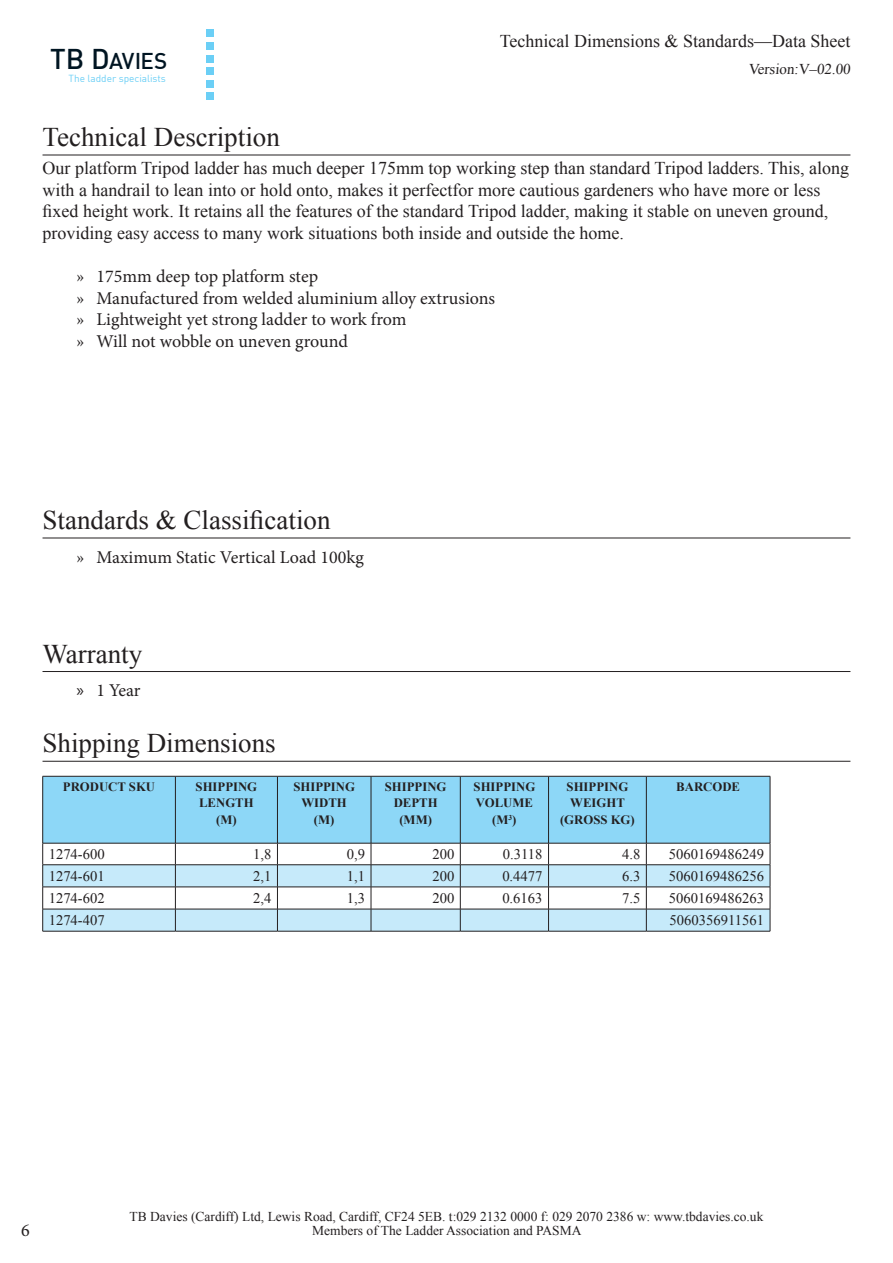
<style>
.page{position:relative;width:893px;height:1263px;background:#fff}
.page>*{position:absolute;margin:0;border:0;box-sizing:border-box;transform-origin:0 0}
.t1{font:27px "Times New Roman";color:#231f20}
.t2{font:500 22.35px "DIN";letter-spacing:-.02em;color:#001522}
.t3{font:18px/21.6px "Times New Roman";color:#231f20}
.t4{font:18px/21.6px "Minion Pro";color:#231f20}
.t5{font:15px "Times New Roman";color:#231f20}
.t6{font:14.7px "Times New Roman";color:#231f20}
.t7{font:13.5px/13.5px "Times New Roman";color:#231f20;text-align:center}
.t8{font:700 12.75px/16.5px "Times New Roman";color:#231f20;text-align:center}
.t9{font:10.05px "DIN";color:#6bcff6}
.s1{font-size:28.05px}
.s2{font-family:"Myriad Pro"}
</style>
<div class="page">
<div style="left:206px;top:30px;width:7px;height:7px;background:#6bcff6"></div>
<div style="left:206px;top:42px;width:7px;height:8px;background:#6bcff6"></div>
<div style="left:206px;top:55px;width:7px;height:7px;background:#6bcff6"></div>
<div style="left:206px;top:67px;width:7px;height:8px;background:#6bcff6"></div>
<div style="left:206px;top:80px;width:7px;height:7px;background:#6bcff6"></div>
<div style="left:206px;top:93px;width:7px;height:7px;background:#6bcff6"></div>
<hr style="left:43px;top:155px;width:807px;height:1px;background:#231f20">
<hr style="left:43px;top:538px;width:807px;height:1px;background:#231f20">
<hr style="left:43px;top:671px;width:807px;height:1px;background:#231f20">
<hr style="left:43px;top:761px;width:807px;height:1px;background:#231f20">
<div style="left:43px;top:777px;width:727px;height:66px;background:#8dd7f7"></div>
<svg style="left:43px;top:865px;width:727px;height:66px;fill:#c6eafa"></svg>
<hr style="left:43px;top:776px;width:132px;height:1px;background:#231f20">
<hr style="left:42px;top:776px;width:1px;height:67px;background:#231f20">
<hr style="left:175px;top:776px;width:102px;height:1px;background:#231f20">
<hr style="left:175px;top:776px;width:1px;height:67px;background:#231f20">
<hr style="left:277px;top:776px;width:94px;height:1px;background:#231f20">
<hr style="left:277px;top:776px;width:1px;height:67px;background:#231f20">
<hr style="left:371px;top:776px;width:89px;height:1px;background:#231f20">
<hr style="left:371px;top:776px;width:1px;height:67px;background:#231f20">
<hr style="left:460px;top:776px;width:89px;height:1px;background:#231f20">
<hr style="left:460px;top:776px;width:1px;height:67px;background:#231f20">
<hr style="left:549px;top:776px;width:97px;height:1px;background:#231f20">
<hr style="left:548px;top:776px;width:1px;height:67px;background:#231f20">
<hr style="left:646px;top:776px;width:124px;height:1px;background:#231f20">
<hr style="left:646px;top:776px;width:1px;height:67px;background:#231f20">
<hr style="left:770px;top:776px;width:1px;height:67px;background:#231f20">
<hr style="left:43px;top:843px;width:132px;height:1px;background:#231f20">
<hr style="left:175px;top:843px;width:102px;height:1px;background:#231f20">
<hr style="left:277px;top:843px;width:94px;height:1px;background:#231f20">
<hr style="left:371px;top:843px;width:89px;height:1px;background:#231f20">
<hr style="left:460px;top:843px;width:89px;height:1px;background:#231f20">
<hr style="left:549px;top:843px;width:97px;height:1px;background:#231f20">
<hr style="left:646px;top:843px;width:124px;height:1px;background:#231f20">
<hr style="left:43px;top:864px;width:132px;height:1px;background:#231f20">
<hr style="left:175px;top:864px;width:102px;height:1px;background:#231f20">
<hr style="left:277px;top:864px;width:94px;height:1px;background:#231f20">
<hr style="left:371px;top:864px;width:89px;height:1px;background:#231f20">
<hr style="left:460px;top:864px;width:89px;height:1px;background:#231f20">
<hr style="left:549px;top:864px;width:97px;height:1px;background:#231f20">
<hr style="left:646px;top:864px;width:124px;height:1px;background:#231f20">
<hr style="left:43px;top:887px;width:132px;height:1px;background:#231f20">
<hr style="left:175px;top:887px;width:102px;height:1px;background:#231f20">
<hr style="left:277px;top:887px;width:94px;height:1px;background:#231f20">
<hr style="left:371px;top:887px;width:89px;height:1px;background:#231f20">
<hr style="left:460px;top:887px;width:89px;height:1px;background:#231f20">
<hr style="left:549px;top:887px;width:97px;height:1px;background:#231f20">
<hr style="left:646px;top:887px;width:124px;height:1px;background:#231f20">
<hr style="left:43px;top:909px;width:132px;height:1px;background:#231f20">
<svg style="left:42px;top:843px;width:1px;height:88px"></svg>
<hr style="left:175px;top:909px;width:102px;height:1px;background:#231f20">
<svg style="left:175px;top:843px;width:1px;height:88px"></svg>
<hr style="left:277px;top:909px;width:94px;height:1px;background:#231f20">
<svg style="left:277px;top:843px;width:1px;height:88px"></svg>
<hr style="left:371px;top:909px;width:89px;height:1px;background:#231f20">
<svg style="left:371px;top:843px;width:1px;height:88px"></svg>
<hr style="left:460px;top:909px;width:89px;height:1px;background:#231f20">
<svg style="left:460px;top:843px;width:1px;height:88px"></svg>
<hr style="left:549px;top:909px;width:97px;height:1px;background:#231f20">
<svg style="left:548px;top:843px;width:1px;height:88px"></svg>
<hr style="left:646px;top:909px;width:124px;height:1px;background:#231f20">
<svg style="left:646px;top:843px;width:1px;height:88px"></svg>
<svg style="left:770px;top:843px;width:1px;height:88px"></svg>
<hr style="left:43px;top:931px;width:132px;height:1px;background:#231f20">
<hr style="left:175px;top:931px;width:102px;height:1px;background:#231f20">
<hr style="left:277px;top:931px;width:94px;height:1px;background:#231f20">
<hr style="left:371px;top:931px;width:89px;height:1px;background:#231f20">
<hr style="left:460px;top:931px;width:89px;height:1px;background:#231f20">
<hr style="left:549px;top:931px;width:97px;height:1px;background:#231f20">
<hr style="left:646px;top:931px;width:124px;height:1px;background:#231f20">
<p class="t2" style="left:50px;top:47px;width:119px"><span class="s1">TB D</span>AVIES</p>
<p class="t9" style="left:69px;top:72px;width:99px">The ladder specialists</p>
<p class="t3" style="left:500px;top:29px;width:352px">Technical Dimensions &amp; Standards—Data Sheet</p>
<p class="t5" style="left:748px;top:59px;width:105px">Version:V–02.00</p>
<h1 class="t1" style="left:43px;top:119px;width:239px">Technical Description</h1>
<p class="t3" style="left:43px;top:157px;width:808px">Our platform Tripod ladder has much deeper 175mm top working step than standard Tripod ladders. This, along with a handrail to lean into or hold onto, makes it perfectfor more cautious gardeners who have more or less fixed height work. It retains all the features of the standard Tripod ladder, making it stable on uneven ground, providing easy access to many work situations both inside and outside the home.</p>
<p class="t4" style="left:77px;top:266px;width:420px">» 175mm deep top platform step<br>» Manufactured from welded aluminium alloy extrusions » Lightweight yet strong ladder to work from<br>» Will not wobble on uneven ground</p>
<h1 class="t1" style="left:43px;top:502px;width:290px">Standards &amp; Classification</h1>
<p class="t4" style="left:77px;top:546px;width:289px">» Maximum Static Vertical Load 100kg</p>
<h1 class="t1" style="left:43px;top:635px;width:101px">Warranty</h1>
<p class="t4" style="left:77px;top:679px;width:66px"><span class="s2">»</span> 1 Year</p>
<h1 class="t1" style="left:43px;top:725px;width:235px">Shipping Dimensions</h1>
<p class="t8" style="left:63px;top:778px;width:94px">PRODUCT SKU</p>
<p class="t8" style="left:196px;top:778px;width:63px">SHIPPING<br>LENGTH (M)</p>
<p class="t8" style="left:293px;top:778px;width:63px">SHIPPING<br>WIDTH (M)</p>
<p class="t8" style="left:385px;top:778px;width:63px">SHIPPING<br>DEPTH (MM)</p>
<p class="t8" style="left:474px;top:778px;width:63px">SHIPPING<br>VOLUME (M<sup>3</sup>)</p>
<p class="t8" style="left:560px;top:778px;width:76px">SHIPPING<br>WEIGHT (GROSS KG)</p>
<p class="t8" style="left:676px;top:778px;width:65px">BARCODE</p>
<p class="t6" style="left:49px;top:844px;width:58px">1274-600</p>
<p class="t6" style="left:253px;top:844px;width:20px">1,8</p>
<p class="t6" style="left:347px;top:844px;width:20px">0,9</p>
<p class="t6" style="left:432px;top:844px;width:23px">200</p>
<p class="t6" style="left:503px;top:844px;width:41px">0.3118</p>
<p class="t6" style="left:622px;top:844px;width:20px">4.8</p>
<p class="t6" style="left:669px;top:844px;width:97px">5060169486249</p>
<p class="t6" style="left:49px;top:866px;width:58px">1274-601</p>
<p class="t6" style="left:253px;top:866px;width:20px">2,1</p>
<p class="t6" style="left:347px;top:866px;width:20px">1,1</p>
<p class="t6" style="left:432px;top:866px;width:23px">200</p>
<p class="t6" style="left:502px;top:866px;width:42px">0.4477</p>
<p class="t6" style="left:622px;top:866px;width:20px">6.3</p>
<p class="t6" style="left:669px;top:866px;width:97px">5060169486256</p>
<p class="t6" style="left:49px;top:888px;width:58px">1274-602</p>
<p class="t6" style="left:253px;top:888px;width:20px">2,4</p>
<p class="t6" style="left:347px;top:888px;width:20px">1,3</p>
<p class="t6" style="left:432px;top:888px;width:23px">200</p>
<p class="t6" style="left:502px;top:888px;width:42px">0.6163</p>
<p class="t6" style="left:622px;top:888px;width:20px">7.5</p>
<p class="t6" style="left:669px;top:888px;width:97px">5060169486263</p>
<p class="t6" style="left:49px;top:910px;width:58px">1274-407</p>
<p class="t6" style="left:669px;top:910px;width:96px">5060356911561</p>
<p class="t4" style="left:21px;top:1219px;width:10px">6</p>
<p class="t7" style="left:130px;top:1210px;width:635px">TB Davies (Cardiff) Ltd, Lewis Road, Cardiff, CF24 5EB. t:029 2132 0000 f: 029 2070 2386 w: www.tbdavies.co.uk<br>Members of The Ladder Association and PASMA</p>
</div>
